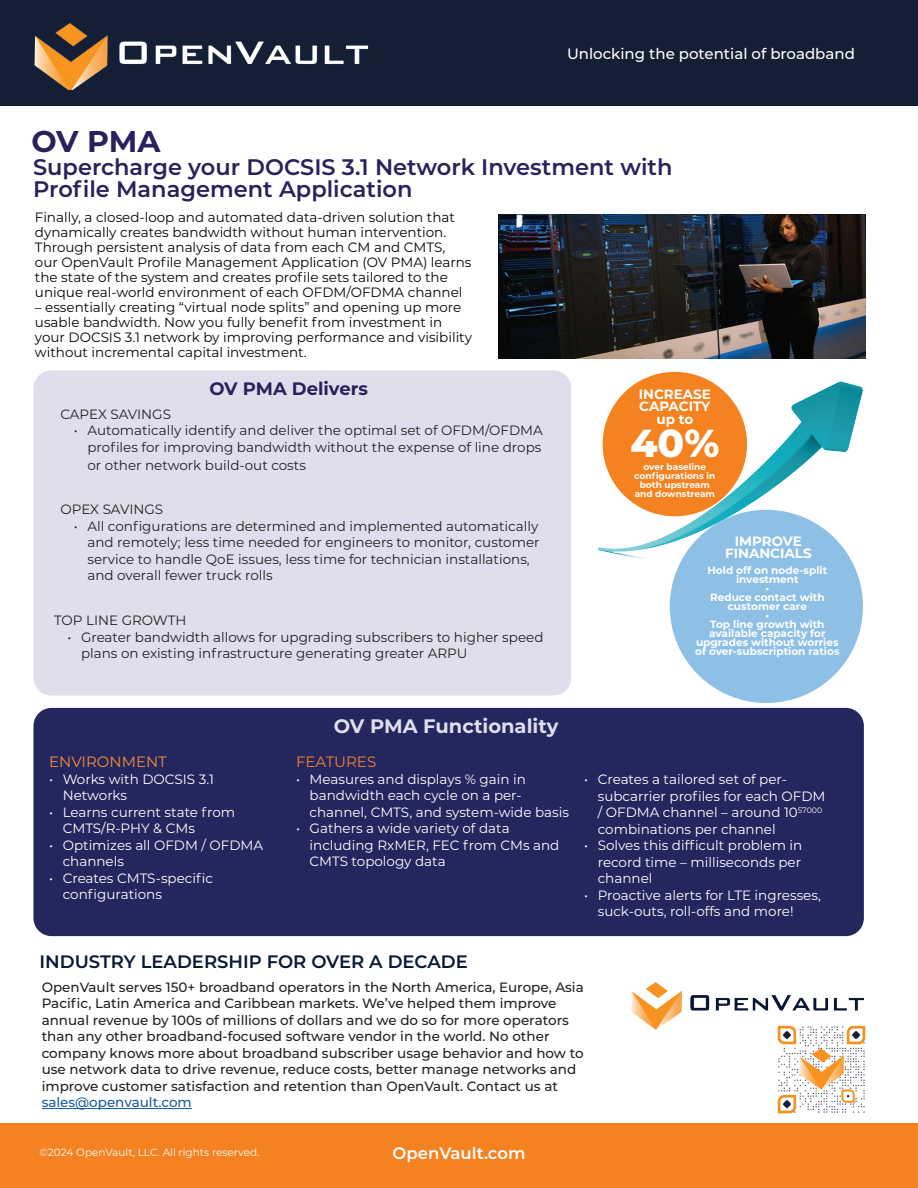
<style>
.page{position:relative;width:918px;height:1188px;background:#fff}
.page>*{position:absolute;margin:0;border:0;box-sizing:border-box;transform-origin:0 0}
.t1{font:800 39px "Montserrat";color:#fff}
.t2{font:700 30px "Montserrat";color:#29215c}
.t3{font:600 22.5px/22.5px "Montserrat";color:#29215c}
.t4{font:700 19.5px "Montserrat";color:#e1deeb}
.t5{font:600 18px "Montserrat";color:#081835}
.t6{font:700 18px "Montserrat";color:#29215c}
.t7{font:600 16.5px "Montserrat";color:#fff}
.t8{font:500 15px "Montserrat";color:#fff}
.t9{font:15px "Montserrat";color:#f58b38}
.t10{font:15px "Montserrat";color:#f47f34}
.t11{font:13.5px/16.5px "Montserrat";color:#fff}
.t12{font:13.5px/15px "Montserrat";color:#040503}
.t13{font:13.5px/16.5px "Montserrat";color:#231f20}
.t14{font:500 13.5px/16.5px "Montserrat";color:#231f20}
.t15{font:700 13.5px/12px "Montserrat";color:#fff}
.t16{font:500 13.5px "Montserrat";color:#175d9e}
.t17{font:700 10.5px/9px "Montserrat";color:#fff;text-align:center}
.t18{font:10.5px "Montserrat";color:#fff}
.t19{font:700 9px/9px "Montserrat";color:#fff;text-align:center}
</style>
<div class="page">
<div style="left:0;top:0;width:918px;height:106px;background:#141e35"></div>
<div style="left:33px;top:708px;width:831px;height:228px;background:#23275e;border-radius:18px"></div>
<div style="left:0;top:1124px;width:918px;height:64px;background:#f58220"></div>
<div style="left:33px;top:370px;width:538px;height:326px;background:#e0deed;border-radius:18px"></div>
<img style="left:34px;top:23px;width:335px;height:67px">
<img style="left:499px;top:214px;width:366px;height:145px">
<img style="left:597px;top:371px;width:265px;height:202px">
<div style="left:603px;top:372px;width:144px;height:144px;background:#f58220;border-radius:50%"></div>
<div style="left:670px;top:510px;width:193px;height:193px;background:#8ebfe5;border-radius:50%"></div>
<hr style="left:42px;top:1108px;width:150px;height:1px;background:#175d9e">
<img style="left:631px;top:983px;width:233px;height:46px">
<img style="left:775px;top:1024px;width:91px;height:90px">
<p class="t8" style="left:567px;top:43px;width:289px">Unlocking the potential of broadband</p>
<h2 class="t2" style="left:32px;top:120px;width:130px">OV PMA</h2>
<h3 class="t3" style="left:33px;top:154px;width:641px">Supercharge your DOCSIS 3.1 Network Investment with<br>Profile Management Application</h3>
<p class="t12" style="left:35px;top:209px;width:438px">Finally, a closed-loop and automated data-driven solution that dynamically creates bandwidth without human intervention.<br>Through persistent analysis of data from each CM and CMTS, our OpenVault Profile Management Application (OV PMA) learns the state of the system and creates profile sets tailored to the unique real-world environment of each OFDM/OFDMA channel</p>
<p class="t12" style="left:35px;top:299px;width:439px">– essentially creating “virtual node splits” and opening up more usable bandwidth. Now you fully benefit from investment in your DOCSIS 3.1 network by improving performance and visibility without incremental capital investment.</p>
<h3 class="t6" style="left:210px;top:375px;width:160px">OV PMA Delivers</h3>
<p class="t13" style="left:60px;top:405px;width:112px">CAPEX SAVINGS</p>
<p class="t13" style="left:74px;top:422px;width:470px;text-align:right">• Automatically identify and deliver the optimal set of OFDM/OFDMA profiles for improving bandwidth without the expense of line drops</p>
<p class="t13" style="left:87px;top:456px;width:220px">or other network build-out costs</p>
<p class="t13" style="left:60px;top:501px;width:104px">OPEX SAVINGS</p>
<p class="t13" style="left:87px;top:517px;width:454px;text-indent:-14px">• All configurations are determined and implemented automatically and remotely; less time needed for engineers to monitor, customer service to handle QoE issues, less time for technician installations, and overall fewer truck rolls</p>
<p class="t13" style="left:54px;top:612px;width:134px">TOP LINE GROWTH</p>
<p class="t13" style="left:81px;top:628px;width:464px;text-indent:-14px">• Greater bandwidth allows for upgrading subscribers to higher speed plans on existing infrastructure generating greater ARPU</p>
<p class="t15" style="left:639px;top:388px;width:74px">INCREASE<br>CAPACITY</p>
<h1 class="t1" style="left:630px;top:414px;width:90px">40%</h1>
<p class="t19" style="left:634px;top:462px;width:83px">over baseline configurations in both upstream and downstream</p>
<p class="t15" style="left:656px;top:412px;width:38px">up to</p>
<p class="t15" style="left:725px;top:535px;width:88px;text-align:center">IMPROVE<br>FINANCIALS</p>
<p class="t17" style="left:695px;top:565px;width:146px">Hold off on node-split investment<br>•<br>Reduce contact with customer care<br>•<br>Top line growth with available capacity for upgrades without worries of over-subscription ratios</p>
<p class="t9" style="left:49px;top:752px;width:119px">ENVIRONMENT</p>
<p class="t11" style="left:63px;top:770px;width:153px;text-indent:-14px">• Works with DOCSIS 3.1<br>Networks</p>
<p class="t11" style="left:63px;top:803px;width:174px;text-indent:-14px">• Learns current state from<br>CMTS/R-PHY &amp; CMs</p>
<p class="t11" style="left:63px;top:836px;width:202px;text-indent:-14px">• Optimizes all OFDM / OFDMA channels</p>
<p class="t11" style="left:63px;top:869px;width:152px;text-indent:-14px">• Creates CMTS-specific configurations</p>
<h3 class="t4" style="left:334px;top:712px;width:226px">OV PMA Functionality</h3>
<p class="t10" style="left:296px;top:752px;width:82px">FEATURES</p>
<p class="t11" style="left:310px;top:770px;width:261px;text-indent:-14px">• Measures and displays % gain in bandwidth each cycle on a per&shy;channel, CMTS, and system-wide basis</p>
<p class="t11" style="left:310px;top:820px;width:251px;text-indent:-14px">• Gathers a wide variety of data including RxMER, FEC from CMs and<br>CMTS topology data</p>
<p class="t11" style="left:598px;top:771px;width:229px;text-indent:-14px">• Creates a tailored set of per&shy;subcarrier profiles for each OFDM / OFDMA channel – around 10<sup>57000 </sup>combinations per channel</p>
<p class="t11" style="left:598px;top:837px;width:206px;text-align:justify;text-indent:-14px">• Solves this difficult problem in record time – milliseconds per channel</p>
<p class="t11" style="left:598px;top:886px;width:225px;text-indent:-14px">• Proactive alerts for LTE ingresses, suck-outs, roll-offs and more!</p>
<h3 class="t5" style="left:40px;top:949px;width:430px">INDUSTRY LEADERSHIP FOR OVER A DECADE</h3>
<p class="t14" style="left:42px;top:978px;width:544px">OpenVault serves 150+ broadband operators in the North America, Europe, Asia Pacific, Latin America and Caribbean markets. We’ve helped them improve annual revenue by 100s of millions of dollars and we do so for more operators than any other broadband-focused software vendor in the world. No other company knows more about broadband subscriber usage behavior and how to use network data to drive revenue, reduce costs, better manage networks and improve customer satisfaction and retention than OpenVault. Contact us at</p>
<p class="t16" style="left:42px;top:1093px;width:152px">sales@openvault.com</p>
<p class="t18" style="left:40px;top:1145px;width:221px">©2024 OpenVault, LLC. All rights reserved.</p>
<p class="t7" style="left:393px;top:1142px;width:134px">OpenVault.com</p>
</div>
